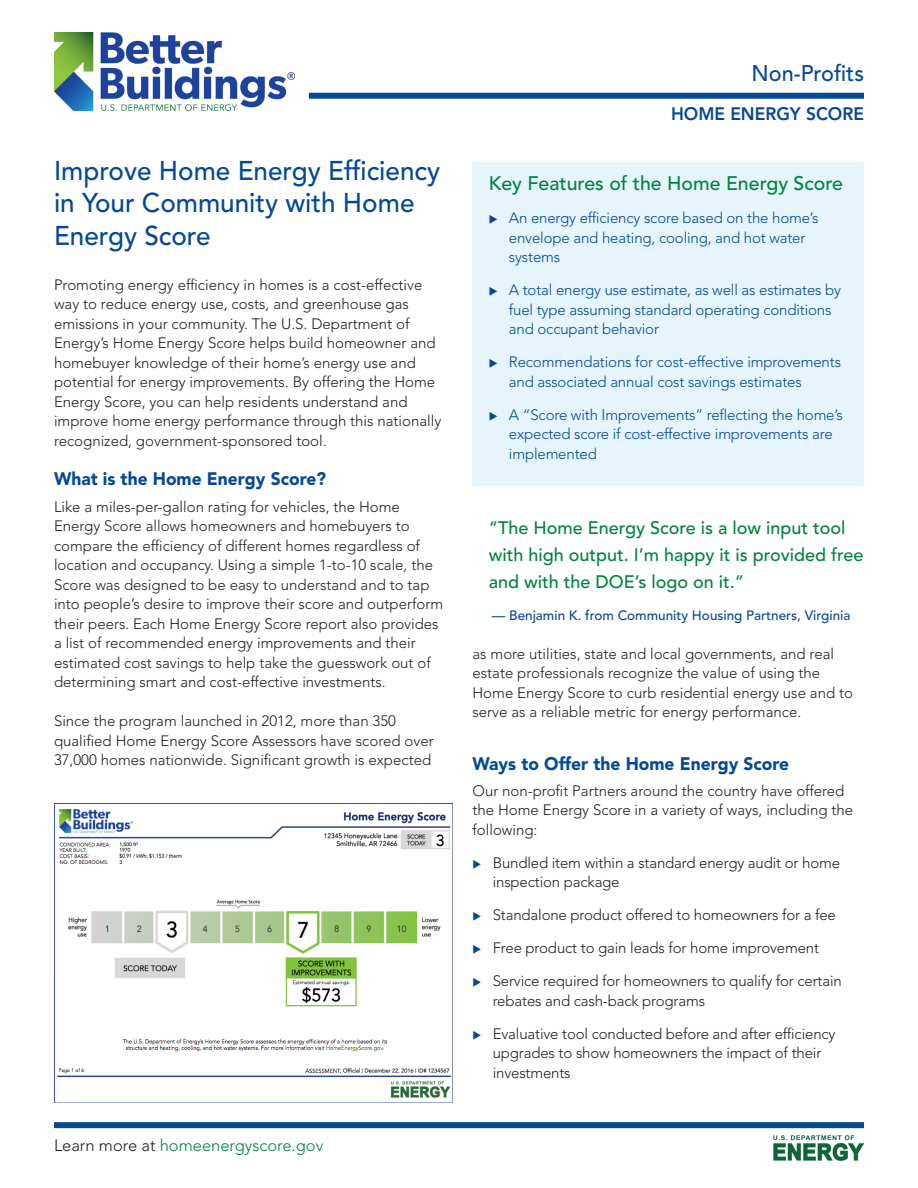
<style>
.page{position:relative;width:918px;height:1188px;background:#fff}
.page>*{position:absolute;margin:0;border:0;box-sizing:border-box;transform-origin:0 0}
._1st_Pg_Header_1{font:500 27px/32.2px "Avenir LT Std";color:#054895}
.t1{font:500 22.5px "Avenir LT Std";color:#054895}
.Pull_Quote{font:500 19.5px "Avenir LT Std";color:#00833e}
.Pull_Quote-2{font:500 18px/27px "Avenir LT Std";color:#00833e}
.Body_Text_Head{font:900 18px "Avenir LT Std";color:#054895}
.t2{font:800 18px "Avenir LT Std";color:#054895}
.t3{font:300 16.5px "Avenir LT Std";color:#00833e}
.Body_Text{font:300 15px/19.5px "Avenir LT Std";color:#231f20}
.Body_Text_Head-2{font:300 15px/19.5px "Avenir LT Std";color:#231f20}
.t4{font:300 15px/19.5px "Avenir LT Std";letter-spacing:-.01em;color:#054895}
.Pull_Quote_Attrib{font:500 13.5px "Avenir LT Std";color:#054895}
.s1{color:#231f20}
.s2{color:#054895}
</style>
<div class="page">
<div style="left:54px;top:1122px;width:810px;height:6px;background:#054895"></div>
<img style="left:54px;top:32px;width:240px;height:79px">
<div style="left:309px;top:93px;width:555px;height:6px;background:#054895"></div>
<img style="left:773px;top:1135px;width:91px;height:26px">
<div style="left:472px;top:162px;width:392px;height:324px;background:#e6f4fb"></div>
<img style="left:54px;top:803px;width:399px;height:299px">
<p class="_1st_Pg_Header_1" style="left:54px;top:155px;width:388px">Improve Home Energy Efficiency in Your Community with Home<br>Energy Score</p>
<p class="Body_Text_Head-2" style="left:54px;top:275px;width:389px">Promoting energy efficiency in homes is a cost-effective way to reduce energy use, costs, and greenhouse gas emissions in your community. The U.S. Department of Energy’s Home Energy Score helps build homeowner and homebuyer knowledge of their home’s energy use and potential for energy improvements. By offering the Home Energy Score, you can help residents understand and improve home energy performance through this nationally recognized, government-sponsored tool.</p>
<p class="Body_Text_Head" style="left:54px;top:468px;width:274px">What is the Home Energy Score?</p>
<p class="Body_Text" style="left:54px;top:497px;width:391px">Like a miles-per-gallon rating for vehicles, the Home Energy Score allows homeowners and homebuyers to compare the efficiency of different homes regardless of location and occupancy. Using a simple 1-to-10 scale, the Score was designed to be easy to understand and to tap into people’s desire to improve their score and outperform their peers. Each Home Energy Score report also provides a list of recommended energy improvements and their estimated cost savings to help take the guesswork out of determining smart and cost-effective investments.</p>
<p class="Body_Text" style="left:54px;top:711px;width:381px">Since the program launched in 2012, more than 350 qualified Home Energy Score Assessors have scored over<br>37,000 homes nationwide. Significant growth is expected</p>
<p class="t3" style="left:54px;top:1136px;width:271px"><span class="s1">Learn more at</span> homeenergyscore.gov</p>
<h2 class="t1" style="left:752px;top:61px;width:114px">Non-Profits</h2>
<p class="t2" style="left:671px;top:103px;width:194px">HOME ENERGY SCORE</p>
<p class="Pull_Quote" style="left:489px;top:172px;width:356px">Key Features of the Home Energy Score</p>
<p class="t4" style="left:509px;top:208px;width:311px;text-indent:-20px">◆ An energy efficiency score based on the home’s envelope and heating, cooling, and hot water systems</p>
<p class="t4" style="left:509px;top:280px;width:334px;text-indent:-20px">◆ A total energy use estimate, as well as estimates by fuel type assuming standard operating conditions and occupant behavior</p>
<p class="t4" style="left:509px;top:352px;width:334px;text-indent:-20px">◆ Recommendations for cost-effective improvements and associated annual cost savings estimates</p>
<p class="t4" style="left:509px;top:405px;width:336px;text-indent:-20px">◆ A “Score with Improvements” reflecting the home’s expected score if cost-effective improvements are implemented</p>
<p class="Pull_Quote-2" style="left:489px;top:515px;width:376px">“The Home Energy Score is a low input tool with high output. I’m happy it is provided free and with the DOE’s logo on it.”</p>
<p class="Pull_Quote_Attrib" style="left:492px;top:607px;width:360px">— Benjamin K. from Community Housing Partners, Virginia</p>
<p class="Body_Text" style="left:472px;top:644px;width:382px">as more utilities, state and local governments, and real estate professionals recognize the value of using the Home Energy Score to curb residential energy use and to serve as a reliable metric for energy performance.</p>
<p class="Body_Text_Head" style="left:472px;top:752px;width:318px">Ways to Offer the Home Energy Score</p>
<p class="Body_Text" style="left:472px;top:781px;width:382px">Our non-profit Partners around the country have offered the Home Energy Score in a variety of ways, including the following:</p>
<p class="Body_Text" style="left:493px;top:853px;width:349px;text-indent:-20px"><span class="s2">◆</span> Bundled item within a standard energy audit or home inspection package</p>
<p class="Body_Text" style="left:472px;top:905px;width:365px"><span class="s2">◆</span> Standalone product offered to homeowners for a fee</p>
<p class="Body_Text" style="left:472px;top:938px;width:348px"><span class="s2">◆</span> Free product to gain leads for home improvement</p>
<p class="Body_Text" style="left:493px;top:971px;width:351px;text-indent:-20px"><span class="s2">◆</span> Service required for homeowners to qualify for certain rebates and cash-back programs</p>
<p class="Body_Text" style="left:493px;top:1024px;width:344px;text-indent:-20px"><span class="s2">◆</span> Evaluative tool conducted before and after efficiency upgrades to show homeowners the impact of their investments</p>
</div>
